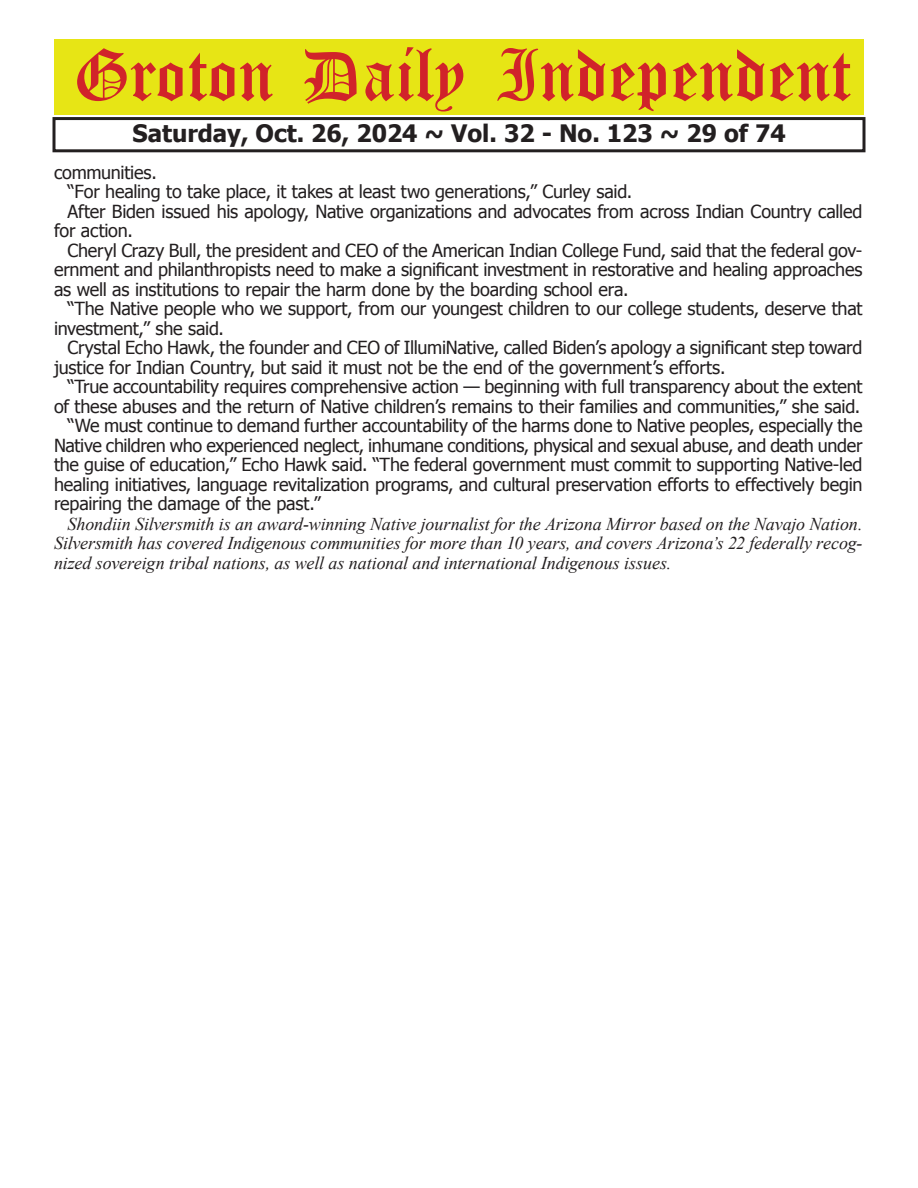
<style>
.page{position:relative;width:918px;height:1188px;background:#fff}
.page>*{position:absolute;margin:0;border:0;box-sizing:border-box;transform-origin:0 0}
.t1{font:54px "Old English Five";color:#d1232a}
.t2{font:700 24px "Tahoma";color:#231f20}
.t3{font:18px "Tahoma";letter-spacing:-.015em;color:#231f20}
.t4{font:italic 18px/19.5px "Times New Roman";letter-spacing:-.005em;color:#231f20;text-align:justify}
</style>
<div class="page">
<div style="left:52px;top:117px;width:814px;height:35px;border:3px solid #231f20"></div>
<div style="left:54px;top:40px;width:810px;height:75px;background:#e7e515"></div>
<h1 class="t1" style="left:73px;top:50px;width:779px">Groton Daily Independent</h1>
<h2 class="t2" style="left:132px;top:116px;width:655px">Saturday, Oct. 26, 2024 ~ Vol. 32 - No. 123 ~ 29 of 74</h2>
<p class="t3" style="left:54px;top:160px;width:104px">communities.</p>
<p class="t3" style="left:68px;top:180px;width:566px">“For healing to take place, it takes at least two generations,” Curley said.</p>
<p class="t3" style="left:68px;top:199px;width:797px">After Biden issued his apology, Native organizations and advocates from across Indian Country called</p>
<p class="t3" style="left:54px;top:219px;width:80px">for action.</p>
<p class="t3" style="left:68px;top:238px;width:796px">Cheryl Crazy Bull, the president and CEO of the American Indian College Fund, said that the federal gov-</p>
<p class="t3" style="left:54px;top:258px;width:810px">ernment and philanthropists need to make a significant investment in restorative and healing approaches</p>
<p class="t3" style="left:54px;top:277px;width:576px">as well as institutions to repair the harm done by the boarding school era.</p>
<p class="t3" style="left:68px;top:297px;width:796px">“The Native people who we support, from our youngest children to our college students, deserve that</p>
<p class="t3" style="left:54px;top:316px;width:172px">investment,” she said.</p>
<p class="t3" style="left:68px;top:336px;width:796px">Crystal Echo Hawk, the founder and CEO of IllumiNative, called Biden’s apology a significant step toward</p>
<p class="t3" style="left:54px;top:355px;width:673px">justice for Indian Country, but said it must not be the end of the government’s efforts.</p>
<p class="t3" style="left:68px;top:375px;width:796px">“True accountability requires comprehensive action — beginning with full transparency about the extent</p>
<p class="t3" style="left:54px;top:394px;width:808px">of these abuses and the return of Native children’s remains to their families and communities,” she said.</p>
<p class="t3" style="left:68px;top:414px;width:797px">“We must continue to demand further accountability of the harms done to Native peoples, especially the</p>
<p class="t3" style="left:54px;top:433px;width:810px">Native children who experienced neglect, inhumane conditions, physical and sexual abuse, and death under</p>
<p class="t3" style="left:54px;top:453px;width:810px">the guise of education,” Echo Hawk said. “The federal government must commit to supporting Native-led</p>
<p class="t3" style="left:54px;top:472px;width:810px">healing initiatives, language revitalization programs, and cultural preservation efforts to effectively begin</p>
<p class="t3" style="left:54px;top:492px;width:268px">repairing the damage of the past.”</p>
<p class="t4" style="left:54px;top:514px;width:810px;text-indent:14px">Shondiin Silversmith is an award-winning Native journalist for the Arizona Mirror based on the Navajo Nation.<br>Silversmith has covered Indigenous communities for more than 10 years, and covers Arizona’s 22 federally recog&shy;nized sovereign tribal nations, as well as national and international Indigenous issues.</p>
</div>
